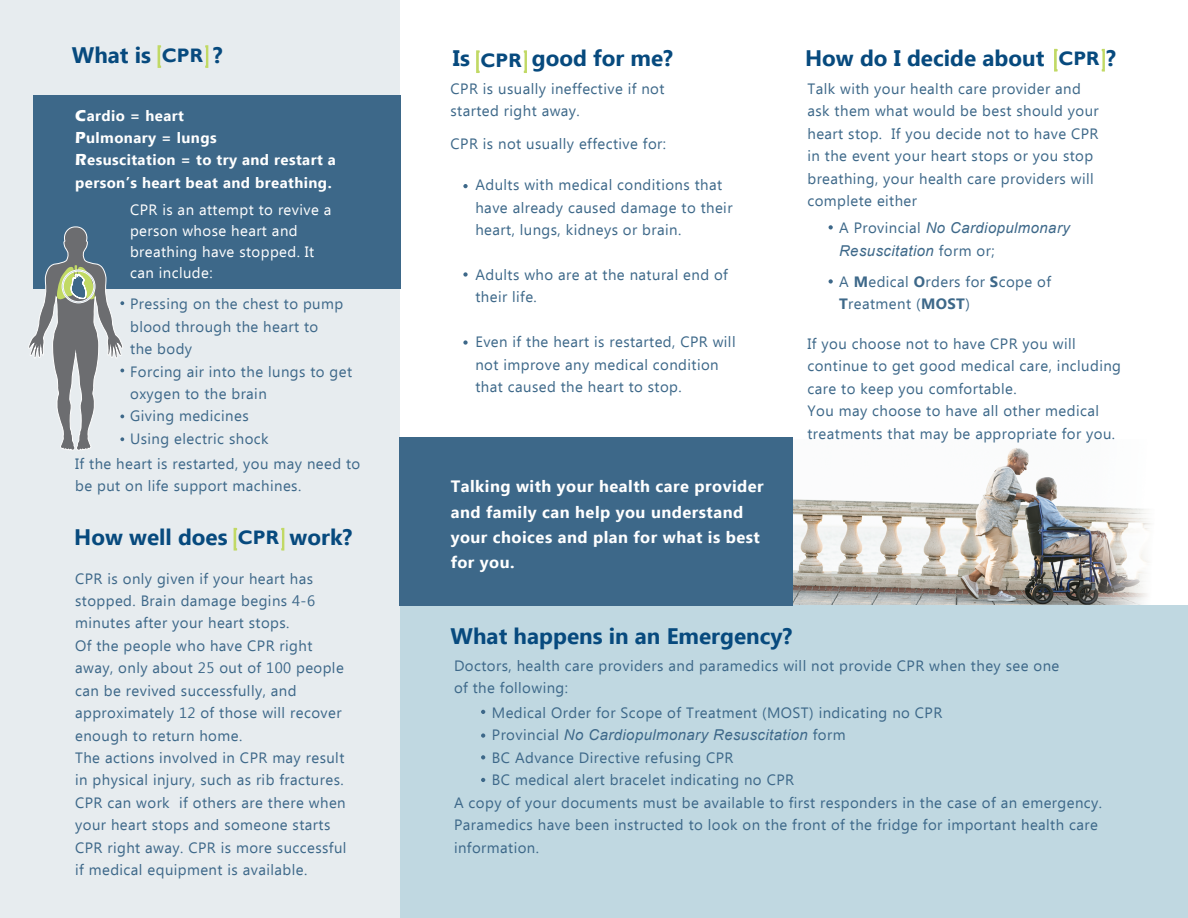
<style>
.page{position:relative;width:1188px;height:918px;background:#fff}
.page>*{position:absolute;margin:0;border:0;box-sizing:border-box;transform-origin:0 0}
.t1{font:700 22.5px "Ebrima";color:#074a7e}
.t2{font:700 19.5px "Gill Sans";color:#074a7e}
.t3{font:700 16.5px/25.3px "Ebrima";letter-spacing:.03em;color:#fff}
.t4{font:15px/22.5px "Ebrima";letter-spacing:.03em;color:#3d6889}
.t5{font:700 15px/22.5px "Ebrima";letter-spacing:.03em;color:#fff}
.t6{font:15px/21px "Ebrima";letter-spacing:.03em;color:#fff}
.t7{font:italic 15px/22.5px "Arial";letter-spacing:.03em;color:#3d6889}
.s1{font-family:"Eras ITC";font-size:16.5px}
.s2{font-family:"Ebrima";font-style:normal}
.s3{font-weight:700}
.s4{font-family:"Arial";font-style:italic}
</style>
<div class="page">
<img style="left:792px;top:439px;width:396px;height:167px">
<div style="left:308px;top:606px;width:880px;height:312px;background:#c0d8e1"></div>
<svg style="left:476px;top:50px;width:4px;height:23px"></svg>
<svg style="left:523px;top:50px;width:4px;height:23px"></svg>
<svg style="left:1054px;top:48px;width:4px;height:24px"></svg>
<svg style="left:1101px;top:48px;width:4px;height:24px"></svg>
<svg style="left:829px;top:225px;width:4px;height:5px"></svg>
<svg style="left:463px;top:184px;width:5px;height:4px"></svg>
<svg style="left:463px;top:272px;width:5px;height:5px"></svg>
<svg style="left:463px;top:340px;width:5px;height:5px"></svg>
<svg style="left:829px;top:279px;width:4px;height:5px"></svg>
<div style="left:0;top:0;width:399px;height:918px;background:#e7ecef"></div>
<div style="left:33px;top:95px;width:368px;height:193px;background:#3d6889"></div>
<svg style="left:157px;top:45px;width:5px;height:23px"></svg>
<svg style="left:205px;top:45px;width:4px;height:23px"></svg>
<svg style="left:233px;top:527px;width:5px;height:24px"></svg>
<svg style="left:281px;top:527px;width:4px;height:24px"></svg>
<svg style="left:28px;top:226px;width:96px;height:224px"></svg>
<svg style="left:481px;top:710px;width:4px;height:4px"></svg>
<svg style="left:481px;top:733px;width:4px;height:5px"></svg>
<svg style="left:481px;top:755px;width:4px;height:4px"></svg>
<svg style="left:481px;top:778px;width:4px;height:4px"></svg>
<div style="left:399px;top:437px;width:393px;height:169px;background:#3d6889"></div>
<p class="t1" style="left:72px;top:38px;width:81px">What is</p>
<p class="t1" style="left:213px;top:38px;width:11px">?</p>
<p class="t1" style="left:453px;top:41px;width:18px">Is</p>
<p class="t1" style="left:532px;top:41px;width:143px">good for me?</p>
<p class="t2" style="left:162px;top:43px;width:43px">CPR</p>
<p class="t1" style="left:805px;top:41px;width:241px">How do I decide about</p>
<p class="t1" style="left:1106px;top:41px;width:11px">?</p>
<p class="t4" style="left:807px;top:78px;width:293px">Talk with your health care provider and ask them what would be best should your heart stop. If you decide not to have CPR in the event your heart stops or you stop breathing, your health care providers will complete either</p>
<p class="t2" style="left:481px;top:49px;width:43px">CPR</p>
<p class="t2" style="left:1058px;top:47px;width:43px">CPR</p>
<p class="t4" style="left:451px;top:78px;width:215px">CPR is usually ineffective if not started right away.</p>
<p class="t4" style="left:451px;top:134px;width:217px">CPR is not usually effective for:</p>
<p class="t5" style="left:75px;top:105px;width:262px"><span class="s1">C</span>ardio = heart<br><span class="s1">P</span>ulmonary = lungs<br><span class="s1">R</span>esuscitation = to try and restart a person’s heart beat and breathing.</p>
<p class="t4" style="left:475px;top:175px;width:259px">Adults with medical conditions that have already caused damage to their heart, lungs, kidneys or brain.</p>
<p class="t4" style="left:475px;top:264px;width:254px">Adults who are at the natural end of their life.</p>
<p class="t4" style="left:475px;top:332px;width:262px">Even if the heart is restarted, CPR will not improve any medical condition that caused the heart to stop.</p>
<p class="t6" style="left:130px;top:200px;width:203px">CPR is an attempt to revive a person whose heart and breathing have stopped. It can include:</p>
<p class="t7" style="left:839px;top:217px;width:232px"><span class="s2">A Provincial</span> No Cardiopulmonary<br>Resuscitation <span class="s2">form or;</span></p>
<p class="t4" style="left:839px;top:271px;width:213px">A <span class="s3">M</span>edical <span class="s3">O</span>rders for <span class="s3">S</span>cope of<br><span class="s3">T</span>reatment (<span class="s3">MOST</span>)</p>
<p class="t4" style="left:130px;top:294px;width:223px">Pressing on the chest to pump blood through the heart to<br>the body<br>Forcing air into the lungs to get oxygen to the brain<br>Giving medicines<br>Using electric shock</p>
<p class="t4" style="left:807px;top:333px;width:315px">If you choose not to have CPR you will continue to get good medical care, including care to keep you comfortable.<br>You may choose to have all other medical treatments that may be appropriate for you.</p>
<p class="t4" style="left:75px;top:453px;width:287px">If the heart is restarted, you may need to be put on life support machines.</p>
<p class="t1" style="left:74px;top:520px;width:155px">How well does</p>
<p class="t1" style="left:290px;top:520px;width:64px">work?</p>
<p class="t2" style="left:238px;top:526px;width:43px">CPR</p>
<p class="t4" style="left:75px;top:568px;width:273px">CPR is only given if your heart has stopped. Brain damage begins 4-6 minutes after your heart stops.<br>Of the people who have CPR right away, only about 25 out of 100 people can be revived successfully, and approximately 12 of those will recover enough to return home.<br>The actions involved in CPR may result in physical injury, such as rib fractures.<br>CPR can work if others are there when your heart stops and someone starts CPR right away. CPR is more successful if medical equipment is available.</p>
<p class="t3" style="left:451px;top:475px;width:315px">Talking with your health care provider and family can help you understand your choices and plan for what is best for you.</p>
<p class="t1" style="left:451px;top:619px;width:343px">What happens in an Emergency?</p>
<p class="t4" style="left:454px;top:655px;width:607px">Doctors, health care providers and paramedics will not provide CPR when they see one of the following:</p>
<p class="t4" style="left:492px;top:702px;width:452px">Medical Order for Scope of Treatment (MOST) indicating no CPR Provincial <span class="s4">No Cardiopulmonary Resuscitation</span> form<br>BC Advance Directive refusing CPR<br>BC medical alert bracelet indicating no CPR</p>
<p class="t4" style="left:454px;top:792px;width:650px">A copy of your documents must be available to first responders in the case of an emergency.<br>Paramedics have been instructed to look on the front of the fridge for important health care information.</p>
</div>
